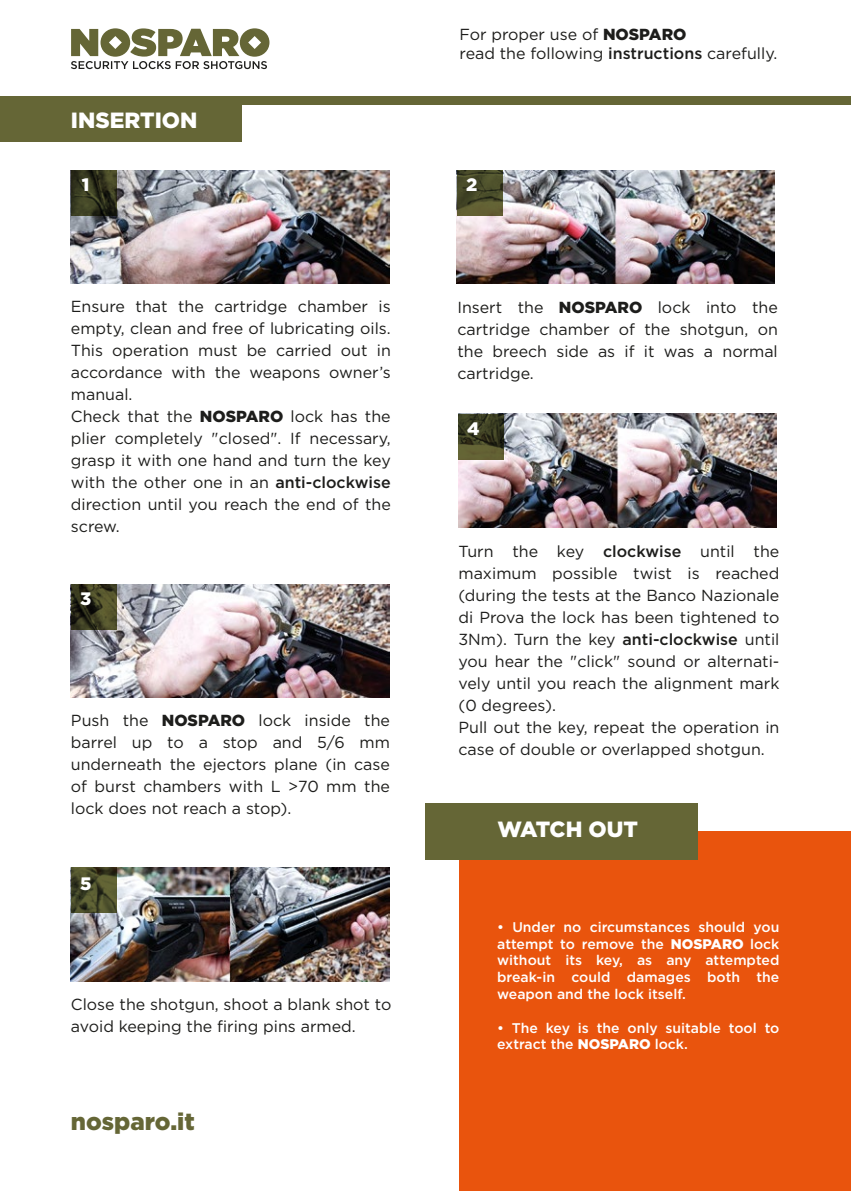
<style>
.page{position:relative;width:851px;height:1191px;background:#fff}
.page>*{position:absolute;margin:0;border:0;box-sizing:border-box;transform-origin:0 0}
.t1{font:900 24px "Gotham";color:#656636}
.t2{font:900 22px "Gotham";color:#fff}
.t3{font:900 18px "Gotham";color:#fff}
.t4{font:16px/22px "Gotham";color:#1d1d1b}
.t5{font:500 14px/16.8px "Gotham";color:#fff;text-align:justify}
.s1{font-weight:900}
.s2{font-weight:500}
</style>
<div class="page">
<img style="left:71px;top:584px;width:318px;height:113px">
<div style="left:0;top:96px;width:241px;height:46px;background:#656636"></div>
<div style="left:0;top:96px;width:850px;height:9px;background:#656636"></div>
<div style="left:459px;top:831px;width:391px;height:360px;background:#e9540d"></div>
<div style="left:425px;top:803px;width:272px;height:57px;background:#656636"></div>
<svg style="left:71px;top:28px;width:198px;height:41px"></svg>
<img style="left:71px;top:867px;width:318px;height:114px">
<img style="left:458px;top:414px;width:318px;height:113px">
<img style="left:71px;top:170px;width:318px;height:113px">
<svg style="left:71px;top:170px;width:45px;height:45px;background:#33351d"></svg>
<svg style="left:458px;top:414px;width:45px;height:45px;background:#434425"></svg>
<svg style="left:71px;top:867px;width:45px;height:46px;background:#484a29"></svg>
<img style="left:456px;top:170px;width:318px;height:113px">
<svg style="left:71px;top:584px;width:45px;height:45px;background:#39381f"></svg>
<svg style="left:457px;top:170px;width:45px;height:45px;background:#4b4c2a"></svg>
<h2 class="t2" style="left:71px;top:105px;width:128px">INSERTION</h2>
<p class="t3" style="left:82px;top:172px;width:9px">1</p>
<p class="t4" style="left:71px;top:295px;width:321px">Ensure that the cartridge chamber is empty, clean and free of lubricating oils.<br>This operation must be carried out in accordance with the weapons owner’s manual.<br>Check that the <span class="s1">NOSPARO</span> lock has the plier completely "closed". If necessary, grasp it with one hand and turn the key with the other one in an <span class="s2">anti-clockwise </span>direction until you reach the end of the screw.</p>
<p class="t3" style="left:80px;top:586px;width:13px">3</p>
<p class="t4" style="left:71px;top:709px;width:320px;text-align:justify">Push the <span class="s1">NOSPARO</span> lock inside the barrel up to a stop and 5/6 mm underneath the ejectors plane (in case of burst chambers with L &gt;70 mm the lock does not reach a stop).</p>
<p class="t3" style="left:80px;top:870px;width:13px">5</p>
<p class="t4" style="left:71px;top:992px;width:322px">Close the shotgun, shoot a blank shot to avoid keeping the firing pins armed.</p>
<h1 class="t1" style="left:71px;top:1104px;width:125px">nosparo.it</h1>
<p class="t4" style="left:459px;top:24px;width:319px;line-height:19.2px">For proper use of <span class="s1">NOSPARO<br></span>read the following <span class="s2">instructions</span> carefully.</p>
<p class="t3" style="left:466px;top:172px;width:13px">2</p>
<p class="t4" style="left:457px;top:296px;width:322px;text-align:justify">Insert the <span class="s1">NOSPARO</span> lock into the cartridge chamber of the shotgun, on the breech side as if it was a normal cartridge.</p>
<p class="t3" style="left:467px;top:416px;width:14px">4</p>
<p class="t4" style="left:458px;top:540px;width:322px">Turn the key <span class="s2">clockwise</span> until the maximum possible twist is reached (during the tests at the Banco Nazionale di Prova the lock has been tightened to 3Nm). Turn the key <span class="s2">anti-clockwise</span> until you hear the "click" sound or alternati&shy;vely until you reach the alignment mark (0 degrees).<br>Pull out the key, repeat the operation in case of double or overlapped shotgun.</p>
<h2 class="t2" style="left:497px;top:814px;width:142px">WATCH OUT</h2>
<p class="t5" style="left:497px;top:918px;width:284px">• Under no circumstances should you attempt to remove the <span class="s1">NOSPARO</span> lock without its key, as any attempted break-in could damages both the weapon and the lock itself.</p>
<p class="t5" style="left:497px;top:1019px;width:284px">• The key is the only suitable tool to extract the <span class="s1">NOSPARO</span> lock.</p>
</div>
